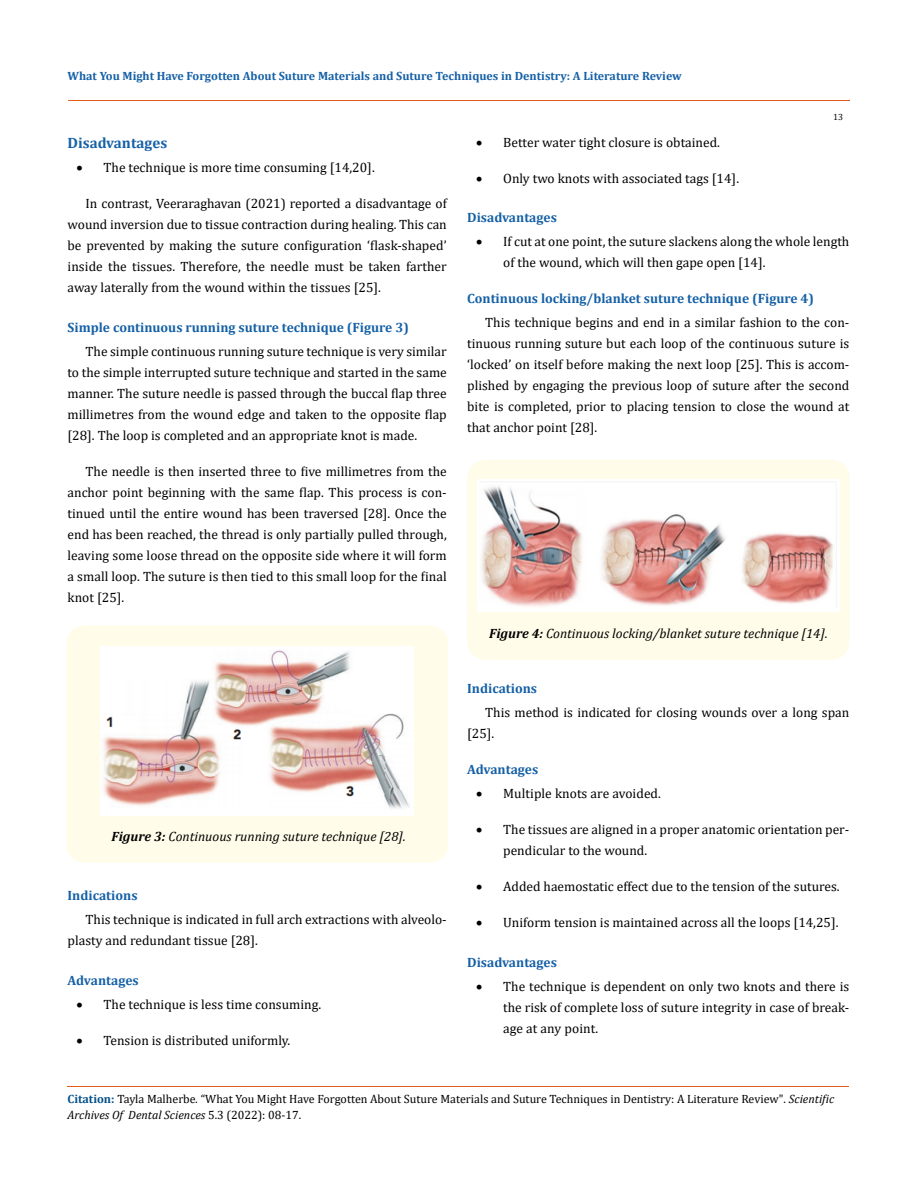
<style>
.page{position:relative;width:917px;height:1188px;background:#fff}
.page>*{position:absolute;margin:0;border:0;box-sizing:border-box;transform-origin:0 0}
.t1{font:700 15px "Cambria";color:#1560a6}
.t2{font:13.5px/21px "Cambria";color:#000;text-align:justify}
.t3{font:700 13.5px "Cambria";color:#1560a6}
.t4{font:italic 13.5px "Cambria";color:#000}
.t5{font:12px/16.5px "Cambria";color:#000}
.t6{font:700 12px "Cambria";color:#1560a6}
.t7{font:9px "Cambria";color:#000}
.s1{font-weight:700}
.s2{font-weight:700;color:#035089}
.s3{font-style:italic}
</style>
<div class="page">
<hr style="left:68px;top:101px;width:781px;height:1px;background:#e05d1a">
<div style="left:66px;top:626px;width:382px;height:237px;background:#fffde9;border-radius:18px"></div>
<img style="left:101px;top:647px;width:312px;height:168px">
<div style="left:467px;top:460px;width:382px;height:200px;background:#fffde9;border-radius:18px"></div>
<img style="left:477px;top:480px;width:362px;height:131px">
<hr style="left:67px;top:1087px;width:782px;height:1px;background:#e05d1a">
<p class="t6" style="left:68px;top:68px;width:616px">What You Might Have Forgotten About Suture Materials and Suture Techniques in Dentistry: A Literature Review</p>
<p class="t7" style="left:833px;top:112px;width:11px">13</p>
<p class="t1" style="left:68px;top:133px;width:101px">Disadvantages</p>
<p class="t2" style="left:76px;top:157px;width:300px">• The technique is more time consuming [14,20].</p>
<p class="t2" style="left:68px;top:193px;width:381px;text-indent:18px">In contrast, Veeraraghavan (2021) reported a disadvantage of wound inversion due to tissue contraction during healing. This can be prevented by making the suture configuration ‘flask-shaped’ inside the tissues. Therefore, the needle must be taken farther away laterally from the wound within the tissues [25].</p>
<p class="t3" style="left:68px;top:318px;width:343px">Simple continuous running suture technique (Figure 3)</p>
<p class="t2" style="left:68px;top:341px;width:381px;text-indent:18px">The simple continuous running suture technique is very similar to the simple interrupted suture technique and started in the same manner. The suture needle is passed through the buccal flap three millimetres from the wound edge and taken to the opposite flap [28]. The loop is completed and an appropriate knot is made.</p>
<p class="t2" style="left:68px;top:461px;width:381px;text-indent:18px">The needle is then inserted three to five millimetres from the anchor point beginning with the same flap. This process is con&shy;tinued until the entire wound has been traversed [28]. Once the end has been reached, the thread is only partially pulled through, leaving some loose thread on the opposite side where it will form a small loop. The suture is then tied to this small loop for the final knot [25].</p>
<p class="t4" style="left:112px;top:827px;width:295px"><span class="s1">Figure 3:</span> Continuous running suture technique [28].</p>
<p class="t3" style="left:68px;top:886px;width:71px">Indications</p>
<p class="t2" style="left:68px;top:909px;width:381px;text-indent:18px">This technique is indicated in full arch extractions with alveolo&shy;plasty and redundant tissue [28].</p>
<p class="t3" style="left:68px;top:971px;width:73px">Advantages</p>
<p class="t2" style="left:77px;top:994px;width:246px">• The technique is less time consuming.</p>
<p class="t2" style="left:77px;top:1030px;width:215px">• Tension is distributed uniformly.</p>
<p class="t2" style="left:476px;top:131px;width:245px">• Better water tight closure is obtained.</p>
<p class="t2" style="left:476px;top:167px;width:264px">• Only two knots with associated tags [14].</p>
<p class="t3" style="left:467px;top:208px;width:91px">Disadvantages</p>
<p class="t2" style="left:503px;top:231px;width:347px;text-indent:-27px">• If cut at one point, the suture slackens along the whole length of the wound, which will then gape open [14].</p>
<p class="t3" style="left:467px;top:289px;width:348px">Continuous locking/blanket suture technique (Figure 4)</p>
<p class="t2" style="left:467px;top:312px;width:384px;text-indent:18px">This technique begins and end in a similar fashion to the con&shy;tinuous running suture but each loop of the continuous suture is ‘locked’ on itself before making the next loop [25]. This is accom&shy;plished by engaging the previous loop of suture after the second bite is completed, prior to placing tension to close the wound at that anchor point [28].</p>
<p class="t4" style="left:489px;top:624px;width:340px"><span class="s1">Figure 4:</span> Continuous locking/blanket suture technique [14].</p>
<p class="t3" style="left:467px;top:679px;width:71px">Indications</p>
<p class="t2" style="left:467px;top:702px;width:384px;text-indent:18px">This method is indicated for closing wounds over a long span [25].</p>
<p class="t3" style="left:467px;top:760px;width:73px">Advantages</p>
<p class="t2" style="left:476px;top:783px;width:186px">• Multiple knots are avoided.</p>
<p class="t2" style="left:503px;top:819px;width:348px;text-indent:-27px">• The tissues are aligned in a proper anatomic orientation per&shy;pendicular to the wound.</p>
<p class="t2" style="left:476px;top:876px;width:365px">• Added haemostatic effect due to the tension of the sutures.</p>
<p class="t2" style="left:476px;top:912px;width:364px">• Uniform tension is maintained across all the loops [14,25].</p>
<p class="t3" style="left:467px;top:953px;width:91px">Disadvantages</p>
<p class="t2" style="left:503px;top:976px;width:348px;text-indent:-27px">• The technique is dependent on only two knots and there is the risk of complete loss of suture integrity in case of break&shy;age at any point.</p>
<p class="t5" style="left:67px;top:1090px;width:768px"><span class="s2">Citation:</span> Tayla Malherbe<span class="s3">.</span> “What You Might Have Forgotten About Suture Materials and Suture Techniques in Dentistry: A Literature Review". <span class="s3">Scientific<br>Archives Of Dental Sciences</span> 5.3 (2022): 08-17.</p>
</div>
